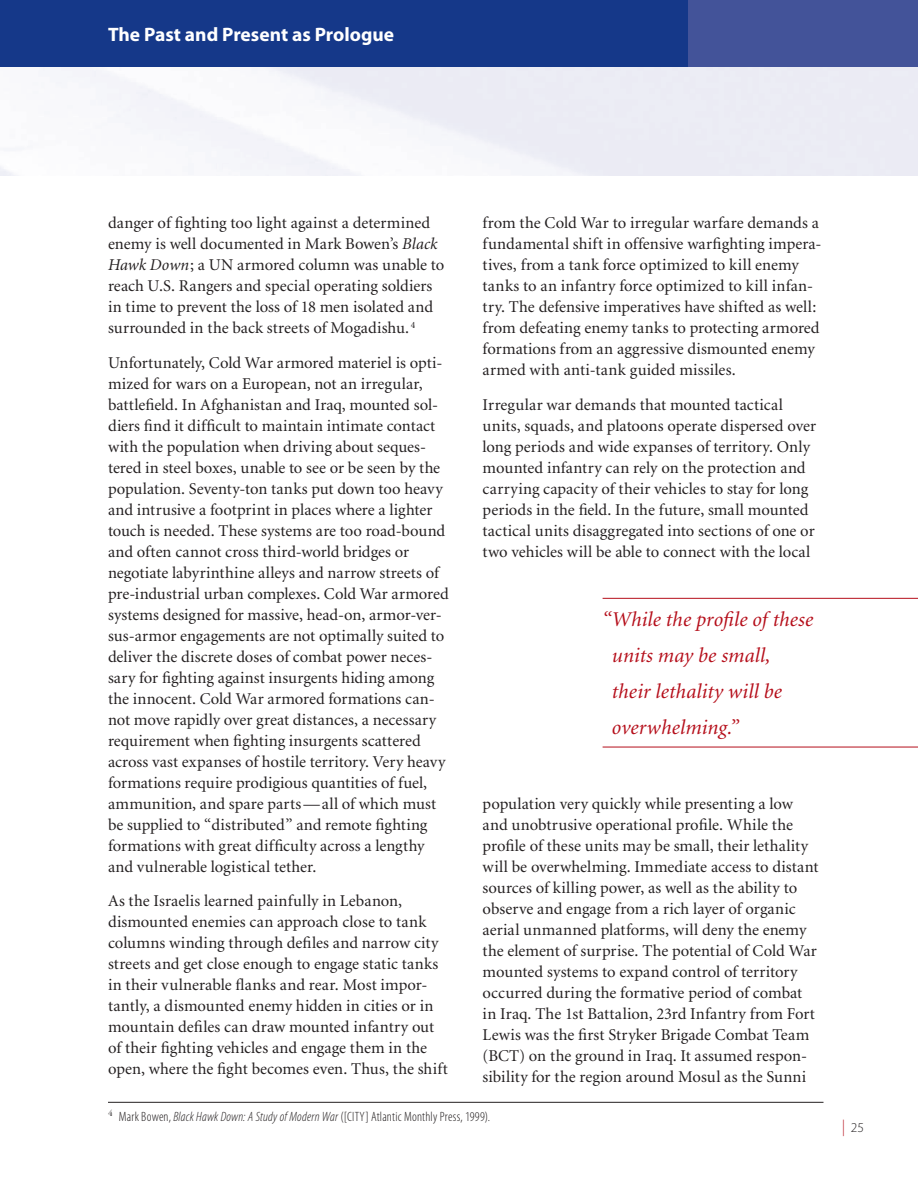
<style>
.page{position:relative;width:918px;height:1188px;background:#fff}
.page>*{position:absolute;margin:0;border:0;box-sizing:border-box;transform-origin:0 0}
.t1{font:italic 21px/36px "Minion";letter-spacing:.005em;color:#b50e1a}
.t2{font:700 19.5px "Myriad Pro";color:#fff}
.t3{font:16.5px/21px "Minion";letter-spacing:.005em;color:#231f20}
.t4{font:300 condensed 13.5px "Myriad Pro";letter-spacing:.015em;color:#231f20}
.t5{font:300 13.5px "Myriad Pro";color:#231f20}
.s1{font-style:italic}
.s2{font-size:16.5px;color:#b50e1a}
</style>
<div class="page">
<div style="left:0;top:0;width:688px;height:68px;background:#153889"></div>
<div style="left:688px;top:0;width:230px;height:68px;background:#435399"></div>
<hr style="left:108px;top:1102px;width:716px;height:1px;background:#231f20">
<hr style="left:603px;top:598px;width:315px;height:1px;background:#b50e1a">
<hr style="left:603px;top:747px;width:315px;height:1px;background:#b50e1a">
<p class="t2" style="left:108px;top:21px;width:288px">The Past and Present as Prologue</p>
<p class="t3" style="left:108px;top:213px;width:338px">danger of fighting too light against a determined enemy is well documented in Mark Bowen’s <span class="s1">Black Hawk Down</span>; a UN armored column was unable to reach U.S. Rangers and special operating soldiers in time to prevent the loss of 18 men isolated and surrounded in the back streets of Mogadishu. <sup>4</sup></p>
<p class="t3" style="left:108px;top:353px;width:342px">Unfortunately, Cold War armored materiel is opti&shy;mized for wars on a European, not an irregular, battlefield. In Afghanistan and Iraq, mounted sol&shy;diers find it difficult to maintain intimate contact with the population when driving about seques&shy;tered in steel boxes, unable to see or be seen by the population. Seventy-ton tanks put down too heavy and intrusive a footprint in places where a lighter touch is needed. These systems are too road-bound and often cannot cross third-world bridges or negotiate labyrinthine alleys and narrow streets of pre-industrial urban complexes. Cold War armored systems designed for massive, head-on, armor-ver&shy;sus-armor engagements are not optimally suited to deliver the discrete doses of combat power neces&shy;sary for fighting against insurgents hiding among the innocent. Cold War armored formations can&shy;not move rapidly over great distances, a necessary requirement when fighting insurgents scattered across vast expanses of hostile territory. Very heavy formations require prodigious quantities of fuel, ammunition, and spare parts—all of which must be supplied to “distributed” and remote fighting formations with great difficulty across a lengthy and vulnerable logistical tether.</p>
<p class="t3" style="left:108px;top:891px;width:341px">As the Israelis learned painfully in Lebanon, dismounted enemies can approach close to tank columns winding through defiles and narrow city streets and get close enough to engage static tanks in their vulnerable flanks and rear. Most impor&shy;tantly, a dismounted enemy hidden in cities or in mountain defiles can draw mounted infantry out of their fighting vehicles and engage them in the open, where the fight becomes even. Thus, the shift</p>
<p class="t3" style="left:483px;top:213px;width:340px">from the Cold War to irregular warfare demands a fundamental shift in offensive warfighting impera&shy;tives, from a tank force optimized to kill enemy tanks to an infantry force optimized to kill infan&shy;try. The defensive imperatives have shifted as well: from defeating enemy tanks to protecting armored formations from an aggressive dismounted enemy armed with anti-tank guided missiles.</p>
<p class="t3" style="left:483px;top:395px;width:335px">Irregular war demands that mounted tactical units, squads, and platoons operate dispersed over long periods and wide expanses of territory. Only mounted infantry can rely on the protection and carrying capacity of their vehicles to stay for long periods in the field. In the future, small mounted tactical units disaggregated into sections of one or two vehicles will be able to connect with the local</p>
<p class="t1" style="left:612px;top:602px;width:203px;text-indent:-9px">“While the profile of these units may be small, their lethality will be overwhelming.”</p>
<p class="t3" style="left:483px;top:794px;width:338px">population very quickly while presenting a low and unobtrusive operational profile. While the profile of these units may be small, their lethality will be overwhelming. Immediate access to distant sources of killing power, as well as the ability to observe and engage from a rich layer of organic aerial unmanned platforms, will deny the enemy the element of surprise. The potential of Cold War mounted systems to expand control of territory occurred during the formative period of combat in Iraq. The 1st Battalion, 23rd Infantry from Fort Lewis was the first Stryker Brigade Combat Team (BCT) on the ground in Iraq. It assumed respon&shy;sibility for the region around Mosul as the Sunni</p>
<p class="t4" style="left:108px;top:1108px;width:384px"><sup>4</sup> Mark Bowen, <span class="s1">Black Hawk Down: A Study of Modern War</span> ([CITY] Atlantic Monthly Press, 1999).</p>
<p class="t5" style="left:842px;top:1120px;width:23px"><span class="s2">|</span> 25</p>
</div>
